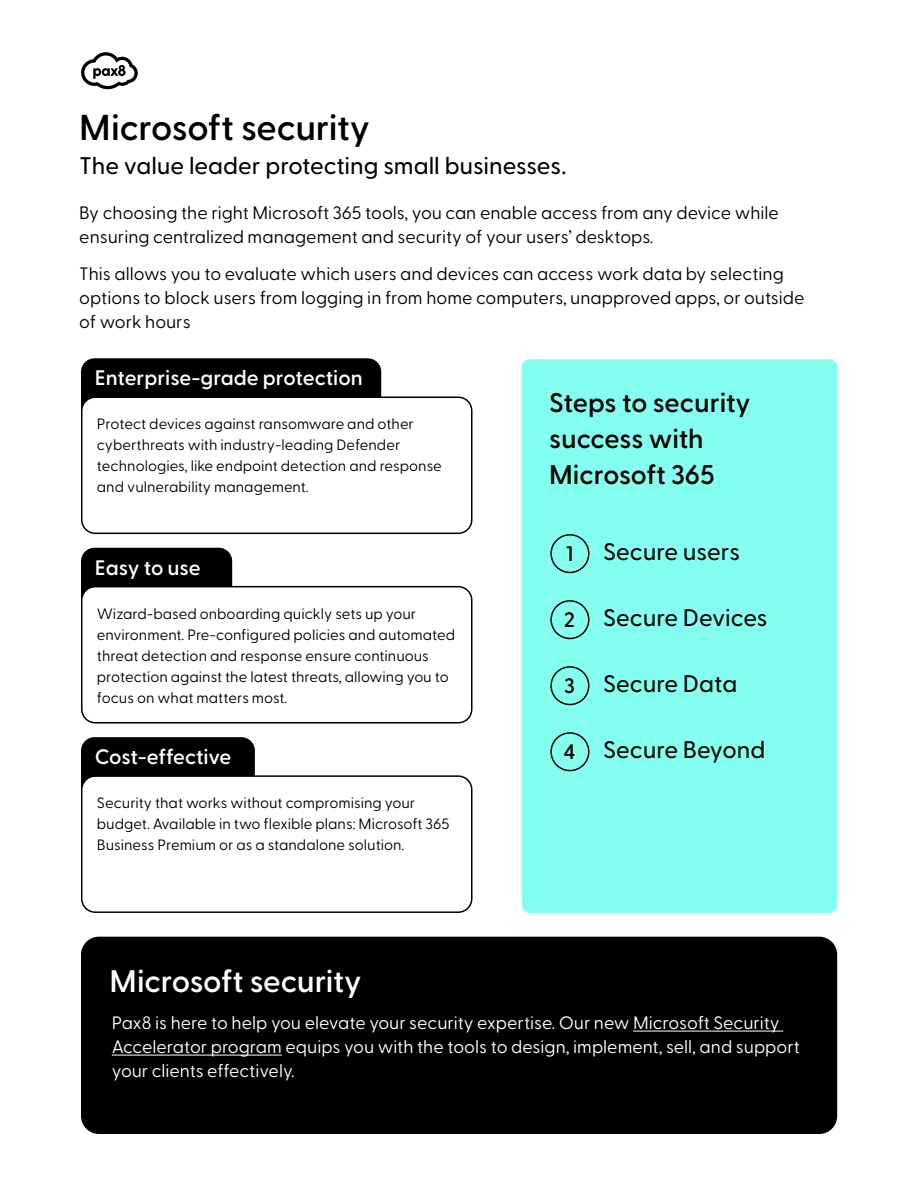
<style>
.page{position:relative;width:918px;height:1188px;background:#fff}
.page>*{position:absolute;margin:0;border:0;box-sizing:border-box;transform-origin:0 0}
.t1{font:600 36px "Greycliff CF";letter-spacing:-.01em;color:#000}
.t2{font:600 31.2px "Greycliff CF";letter-spacing:-.01em;color:#fff}
.t3{font:600 27px/36px "Greycliff CF";color:#000}
.t4{font:500 24px "Greycliff CF";color:#000}
.t5{font:600 21px "Greycliff CF";color:#fff}
.t6{font:18px/24px "Greycliff CF";color:#000}
.t7{font:18px/24px "Greycliff CF";color:#fff}
.t8{font:15px/21px "Greycliff CF";color:#000}
.s1{font-weight:600;font-size:21px}
</style>
<div class="page">
<div style="left:81px;top:358px;width:300px;height:69px;background:#000;border-radius:14px"></div>
<div style="left:81px;top:548px;width:151px;height:69px;background:#000;border-radius:14px"></div>
<div style="left:81px;top:737px;width:174px;height:69px;background:#000;border-radius:14px"></div>
<div style="left:82px;top:397px;width:390px;height:136px;background:#fff;border-radius:14px"></div>
<div style="left:81px;top:397px;width:391px;height:137px;border:2px solid #000;border-radius:14px"></div>
<div style="left:82px;top:587px;width:390px;height:136px;background:#fff;border-radius:14px"></div>
<div style="left:81px;top:586px;width:391px;height:137px;border:2px solid #000;border-radius:14px"></div>
<div style="left:82px;top:776px;width:390px;height:136px;background:#fff;border-radius:14px"></div>
<div style="left:81px;top:775px;width:391px;height:138px;border:2px solid #000;border-radius:14px"></div>
<div style="left:522px;top:359px;width:315px;height:554px;background:#84ffef;border-radius:8px"></div>
<div style="left:81px;top:937px;width:756px;height:197px;background:#000;border-radius:18px"></div>
<div style="left:550px;top:534px;width:39px;height:39px;border:2px solid #000;border-radius:50%"></div>
<div style="left:550px;top:600px;width:39px;height:39px;border:2px solid #000;border-radius:50%"></div>
<div style="left:550px;top:666px;width:39px;height:39px;border:2px solid #000;border-radius:50%"></div>
<div style="left:550px;top:732px;width:39px;height:39px;border:2px solid #000;border-radius:50%"></div>
<hr style="left:633px;top:1031px;width:150px;height:1px;background:#fff">
<hr style="left:112px;top:1055px;width:170px;height:1px;background:#fff">
<svg style="left:81px;top:52px;width:57px;height:37px"></svg>
<h1 class="t1" style="left:79px;top:106px;width:292px">Microsoft security</h1>
<h3 class="t4" style="left:79px;top:152px;width:489px">The value leader protecting small businesses.</h3>
<p class="t6" style="left:79px;top:200px;width:701px">By choosing the right Microsoft 365 tools, you can enable access from any device while ensuring centralized management and security of your users’ desktops.</p>
<p class="t6" style="left:79px;top:262px;width:727px">This allows you to evaluate which users and devices can access work data by selecting options to block users from logging in from home computers, unapproved apps, or outside of work hours</p>
<h3 class="t5" style="left:95px;top:365px;width:269px">Enterprise-grade protection</h3>
<p class="t8" style="left:97px;top:413px;width:346px">Protect devices against ransomware and other cyberthreats with industry-leading Defender technologies, like endpoint detection and response and vulnerability management.</p>
<h3 class="t5" style="left:95px;top:555px;width:107px">Easy to use</h3>
<p class="t8" style="left:97px;top:603px;width:360px">Wizard-based onboarding quickly sets up your environment. Pre-configured policies and automated threat detection and response ensure continuous protection against the latest threats, allowing you to focus on what matters most.</p>
<h3 class="t5" style="left:95px;top:744px;width:138px">Cost-effective</h3>
<p class="t8" style="left:97px;top:792px;width:354px">Security that works without compromising your budget. Available in two flexible plans: Microsoft 365<br>Business Premium or as a standalone solution.</p>
<h3 class="t3" style="left:549px;top:385px;width:203px">Steps to security success with<br>Microsoft 365</h3>
<h3 class="t4" style="left:566px;top:538px;width:176px"><span class="s1">1</span> Secure users</h3>
<h3 class="t4" style="left:564px;top:604px;width:205px"><span class="s1">2</span> Secure Devices</h3>
<h3 class="t4" style="left:564px;top:670px;width:175px"><span class="s1">3</span> Secure Data</h3>
<h3 class="t4" style="left:564px;top:736px;width:203px"><span class="s1">4</span> Secure Beyond</h3>
<h2 class="t2" style="left:109px;top:963px;width:254px">Microsoft security</h2>
<p class="t7" style="left:112px;top:1011px;width:690px">Pax8 is here to help you elevate your security expertise. Our new Microsoft Security<br>Accelerator program equips you with the tools to design, implement, sell, and support your clients effectively.</p>
</div>
